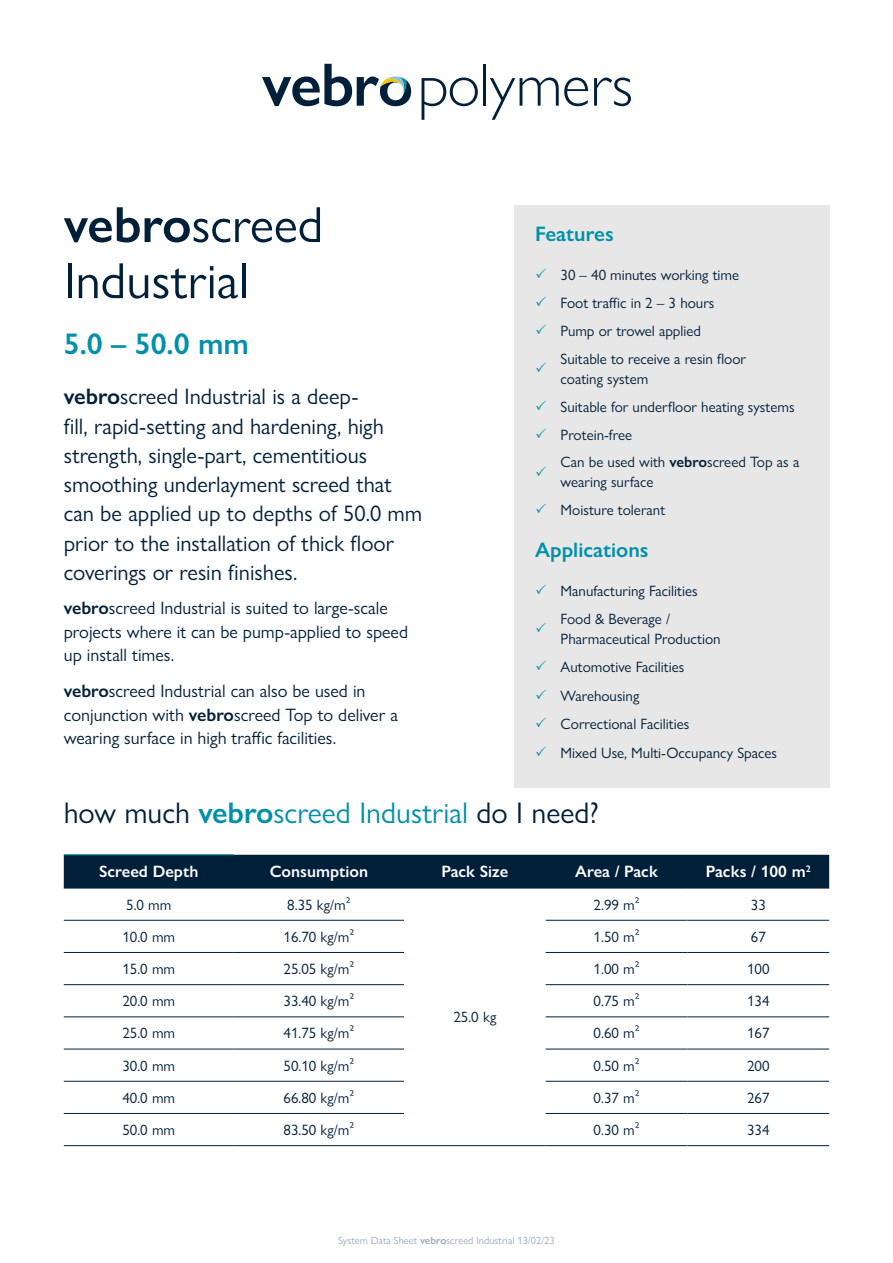
<style>
.page{position:relative;width:893px;height:1263px;background:#fff}
.page>*{position:absolute;margin:0;border:0;box-sizing:border-box;transform-origin:0 0}
.t1{font:51px/56.1px "Gill Sans Nova";color:#00203a}
.t2{font:30px "Gill Sans Nova";color:#0090aa}
.t3{font:600 30px "Gill Sans Nova";color:#0090aa}
.t4{font:22.5px/29.2px "Gill Sans Nova";color:#00203a}
.t5{font:600 21px "Gill Sans Nova";color:#0090aa}
.t6{font:18px/23.4px "Gill Sans Nova";color:#00203a}
.t7{font:600 16.5px "Gill Sans Nova";color:#fff}
.t8{font:15px/28.2px "Gill Sans Nova";color:#00203a}
.t9{font:10.5px "Gill Sans Nova";color:#9caabe}
.s1{font-weight:600}
.s2{color:#00203a}
</style>
<div class="page">
<svg style="left:422px;top:78px;width:56px;height:42px"></svg>
<hr style="left:483px;top:64px;width:3px;height:42px;background:#00203a">
<svg style="left:490px;top:78px;width:98px;height:42px"></svg>
<svg style="left:594px;top:78px;width:37px;height:28px"></svg>
<svg style="left:262px;top:64px;width:149px;height:42px"></svg>
<div style="left:514px;top:205px;width:315px;height:583px;background:#e8e7e7"></div>
<div style="left:64px;top:855px;width:765px;height:33px;background:#00203a"></div>
<hr style="left:64px;top:888px;width:170px;height:1px;background:#00203a">
<hr style="left:234px;top:888px;width:170px;height:1px;background:#00203a">
<hr style="left:404px;top:888px;width:142px;height:1px;background:#00203a">
<hr style="left:546px;top:888px;width:141px;height:1px;background:#00203a">
<hr style="left:687px;top:888px;width:142px;height:1px;background:#00203a">
<hr style="left:64px;top:920px;width:170px;height:1px;background:#00203a">
<hr style="left:234px;top:920px;width:170px;height:1px;background:#00203a">
<hr style="left:546px;top:920px;width:141px;height:1px;background:#00203a">
<hr style="left:687px;top:920px;width:142px;height:1px;background:#00203a">
<hr style="left:64px;top:952px;width:170px;height:1px;background:#00203a">
<hr style="left:234px;top:952px;width:170px;height:1px;background:#00203a">
<hr style="left:546px;top:952px;width:141px;height:1px;background:#00203a">
<hr style="left:687px;top:952px;width:142px;height:1px;background:#00203a">
<hr style="left:64px;top:984px;width:170px;height:1px;background:#00203a">
<hr style="left:234px;top:984px;width:170px;height:1px;background:#00203a">
<hr style="left:546px;top:984px;width:141px;height:1px;background:#00203a">
<hr style="left:687px;top:984px;width:142px;height:1px;background:#00203a">
<hr style="left:64px;top:1016px;width:170px;height:1px;background:#00203a">
<hr style="left:234px;top:1016px;width:170px;height:1px;background:#00203a">
<hr style="left:546px;top:1016px;width:141px;height:1px;background:#00203a">
<hr style="left:687px;top:1016px;width:142px;height:1px;background:#00203a">
<hr style="left:64px;top:1049px;width:170px;height:1px;background:#00203a">
<hr style="left:234px;top:1049px;width:170px;height:1px;background:#00203a">
<hr style="left:546px;top:1049px;width:141px;height:1px;background:#00203a">
<hr style="left:687px;top:1049px;width:142px;height:1px;background:#00203a">
<hr style="left:64px;top:1081px;width:170px;height:1px;background:#00203a">
<hr style="left:234px;top:1081px;width:170px;height:1px;background:#00203a">
<hr style="left:546px;top:1081px;width:141px;height:1px;background:#00203a">
<hr style="left:687px;top:1081px;width:142px;height:1px;background:#00203a">
<hr style="left:64px;top:1113px;width:170px;height:1px;background:#00203a">
<hr style="left:234px;top:1113px;width:170px;height:1px;background:#00203a">
<hr style="left:546px;top:1113px;width:141px;height:1px;background:#00203a">
<hr style="left:687px;top:1113px;width:142px;height:1px;background:#00203a">
<hr style="left:64px;top:1145px;width:170px;height:1px;background:#00203a">
<hr style="left:234px;top:1145px;width:170px;height:1px;background:#00203a">
<hr style="left:404px;top:1145px;width:142px;height:1px;background:#00203a">
<hr style="left:546px;top:1145px;width:141px;height:1px;background:#00203a">
<hr style="left:687px;top:1145px;width:142px;height:1px;background:#00203a">
<hr style="left:64px;top:854px;width:170px;height:1px;background:#0090aa">
<h1 class="t1" style="left:64px;top:196px;width:261px"><span class="s1">vebro</span>screed<br>Industrial</h1>
<h2 class="t3" style="left:64px;top:325px;width:187px">5.0 – 50.0 mm</h2>
<p class="t4" style="left:64px;top:382px;width:360px"><span class="s1">vebro</span>screed Industrial is a deep-<br>fill, rapid-setting and hardening, high strength, single-part, cementitious smoothing underlayment screed that can be applied up to depths of 50.0 mm prior to the installation of thick floor coverings or resin finishes.</p>
<p class="t6" style="left:64px;top:596px;width:346px"><span class="s1">vebro</span>screed Industrial is suited to large-scale projects where it can be pump-applied to speed up install times.</p>
<p class="t6" style="left:64px;top:679px;width:336px"><span class="s1">vebro</span>screed Industrial can also be used in conjunction with <span class="s1">vebro</span>screed Top to deliver a wearing surface in high traffic facilities.</p>
<h3 class="t5" style="left:535px;top:221px;width:80px">Features</h3>
<p class="t8" style="left:561px;top:260px;width:187px">30 – 40 minutes working time<br>Foot traffic in 2 – 3 hours<br>Pump or trowel applied<br>Suitable to receive a resin floor</p>
<p class="t8" style="left:561px;top:364px;width:240px">coating system<br>Suitable for underfloor heating systems<br>Protein-free<br>Can be used with <span class="s1">vebro</span>screed Top as a</p>
<p class="t8" style="left:561px;top:468px;width:106px">wearing surface<br>Moisture tolerant</p>
<h3 class="t5" style="left:535px;top:537px;width:115px">Applications</h3>
<p class="t8" style="left:561px;top:577px;width:138px">Manufacturing Facilities<br>Food &amp; Beverage /</p>
<p class="t8" style="left:561px;top:624px;width:218px">Pharmaceutical Production<br>Automotive Facilities<br>Warehousing<br>Correctional Facilities<br>Mixed Use, Multi-Occupancy Spaces</p>
<h2 class="t2" style="left:64px;top:794px;width:537px"><span class="s2">how much</span> <span class="s1">vebro</span>screed Industrial <span class="s2">do I need?</span></h2>
<p class="t7" style="left:99px;top:862px;width:101px">Screed Depth</p>
<p class="t7" style="left:270px;top:862px;width:100px">Consumption</p>
<p class="t7" style="left:441px;top:862px;width:68px">Pack Size</p>
<p class="t7" style="left:575px;top:862px;width:84px">Area / Pack</p>
<p class="t7" style="left:706px;top:862px;width:106px">Packs / 100 m<sup>2</sup></p>
<p class="t8" style="left:126px;top:890px;width:47px">5.0 mm</p>
<p class="t8" style="left:287px;top:890px;width:65px">8.35 kg/m²</p>
<p class="t8" style="left:594px;top:890px;width:47px">2.99 m²</p>
<p class="t8" style="left:751px;top:890px;width:16px">33</p>
<p class="t8" style="left:122px;top:922px;width:54px">10.0 mm</p>
<p class="t8" style="left:284px;top:922px;width:72px">16.70 kg/m²</p>
<p class="t8" style="left:594px;top:922px;width:47px">1.50 m²</p>
<p class="t8" style="left:751px;top:922px;width:16px">67</p>
<p class="t8" style="left:122px;top:955px;width:54px">15.0 mm</p>
<p class="t8" style="left:284px;top:955px;width:72px">25.05 kg/m²</p>
<p class="t8" style="left:594px;top:955px;width:47px">1.00 m²</p>
<p class="t8" style="left:747px;top:955px;width:24px">100</p>
<p class="t8" style="left:122px;top:987px;width:54px">20.0 mm</p>
<p class="t8" style="left:284px;top:987px;width:72px">33.40 kg/m²</p>
<p class="t8" style="left:594px;top:987px;width:47px">0.75 m²</p>
<p class="t8" style="left:747px;top:987px;width:24px">134</p>
<p class="t8" style="left:122px;top:1019px;width:54px">25.0 mm</p>
<p class="t8" style="left:284px;top:1019px;width:72px">41.75 kg/m²</p>
<p class="t8" style="left:594px;top:1019px;width:47px">0.60 m²</p>
<p class="t8" style="left:747px;top:1019px;width:24px">167</p>
<p class="t8" style="left:122px;top:1051px;width:54px">30.0 mm</p>
<p class="t8" style="left:284px;top:1051px;width:72px">50.10 kg/m²</p>
<p class="t8" style="left:594px;top:1051px;width:47px">0.50 m²</p>
<p class="t8" style="left:747px;top:1051px;width:24px">200</p>
<p class="t8" style="left:122px;top:1083px;width:54px">40.0 mm</p>
<p class="t8" style="left:284px;top:1083px;width:72px">66.80 kg/m²</p>
<p class="t8" style="left:594px;top:1083px;width:47px">0.37 m²</p>
<p class="t8" style="left:747px;top:1083px;width:24px">267</p>
<p class="t8" style="left:122px;top:1116px;width:54px">50.0 mm</p>
<p class="t8" style="left:284px;top:1116px;width:72px">83.50 kg/m²</p>
<p class="t8" style="left:594px;top:1116px;width:47px">0.30 m²</p>
<p class="t8" style="left:747px;top:1116px;width:24px">334</p>
<p class="t8" style="left:453px;top:1003px;width:44px">25.0 kg</p>
<p class="t9" style="left:338px;top:1234px;width:218px">System Data Sheet <span class="s1">vebro</span>screed Industrial 13/02/23</p>
</div>
